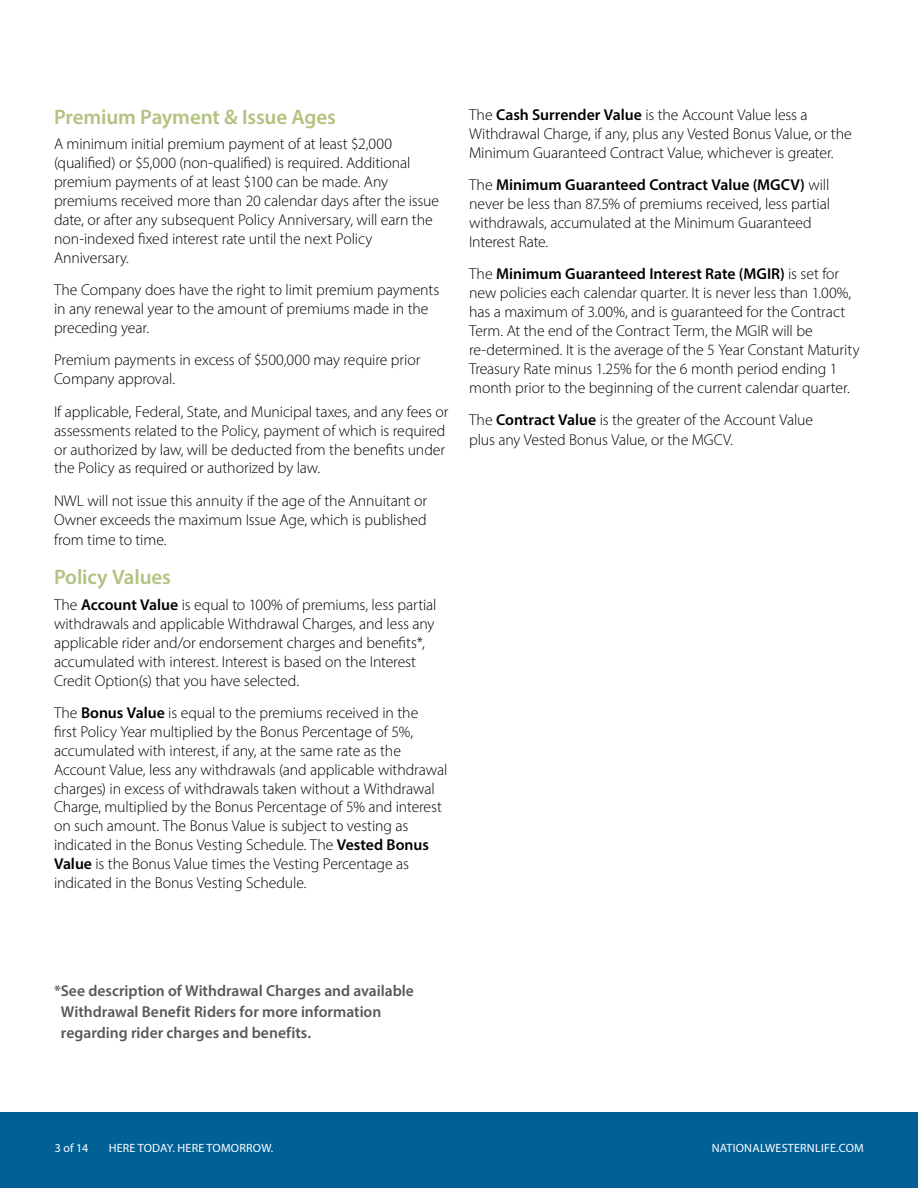
<style>
.page{position:relative;width:918px;height:1188px;background:#fff}
.page>*{position:absolute;margin:0;border:0;box-sizing:border-box;transform-origin:0 0}
.t1{font:600 21px "Myriad Pro";letter-spacing:-.01em;color:#b2c280}
.t2{font:300 15.75px/18.9px "Myriad Pro";letter-spacing:-.01em;color:#000}
.t3{font:600 15.75px/21px "Myriad Pro";color:#57585a}
.t4{font:12px "Myriad Pro";letter-spacing:.02em;color:#fff}
.s1{font-weight:600}
</style>
<div class="page">
<div style="left:0;top:1112px;width:918px;height:76px;background:#016197"></div>
<p class="t1" style="left:54px;top:103px;width:284px">Premium Payment &amp; Issue Ages</p>
<p class="t2" style="left:54px;top:135px;width:387px">A minimum initial premium payment of at least $2,000 (qualified) or $5,000 (non-qualified) is required. Additional premium payments of at least $100 can be made. Any premiums received more than 20 calendar days after the issue date, or after any subsequent Policy Anniversary, will earn the non-indexed fixed interest rate until the next Policy Anniversary.</p>
<p class="t2" style="left:54px;top:280px;width:387px">The Company does have the right to limit premium payments in any renewal year to the amount of premiums made in the preceding year.</p>
<p class="t2" style="left:54px;top:351px;width:368px">Premium payments in excess of $500,000 may require prior<br>Company approval.</p>
<p class="t2" style="left:54px;top:402px;width:396px">If applicable, Federal, State, and Municipal taxes, and any fees or assessments related to the Policy, payment of which is required or authorized by law, will be deducted from the benefits under the Policy as required or authorized by law.</p>
<p class="t2" style="left:54px;top:491px;width:375px;line-height:19.4px;text-align:justify">NWL will not issue this annuity if the age of the Annuitant or Owner exceeds the maximum Issue Age, which is published from time to time.</p>
<p class="t1" style="left:54px;top:564px;width:119px">Policy Values</p>
<p class="t2" style="left:54px;top:595px;width:384px">The <span class="s1">Account Value</span> is equal to 100% of premiums, less partial withdrawals and applicable Withdrawal Charges, and less any applicable rider and/or endorsement charges and benefits*, accumulated with interest. Interest is based on the Interest Credit Option(s) that you have selected.</p>
<p class="t2" style="left:54px;top:703px;width:395px">The <span class="s1">Bonus Value</span> is equal to the premiums received in the<br>first Policy Year multiplied by the Bonus Percentage of 5%, accumulated with interest, if any, at the same rate as the Account Value, less any withdrawals (and applicable withdrawal charges) in excess of withdrawals taken without a Withdrawal Charge, multiplied by the Bonus Percentage of 5% and interest on such amount. The Bonus Value is subject to vesting as indicated in the Bonus Vesting Schedule. The <span class="s1">Vested Bonus Value</span> is the Bonus Value times the Vesting Percentage as indicated in the Bonus Vesting Schedule.</p>
<p class="t2" style="left:469px;top:105px;width:384px">The <span class="s1">Cash Surrender Value</span> is the Account Value less a<br>Withdrawal Charge, if any, plus any Vested Bonus Value, or the<br>Minimum Guaranteed Contract Value, whichever is greater.</p>
<p class="t2" style="left:469px;top:175px;width:362px">The <span class="s1">Minimum Guaranteed Contract Value (MGCV)</span> will never be less than 87.5% of premiums received, less partial withdrawals, accumulated at the Minimum Guaranteed Interest Rate.</p>
<p class="t2" style="left:469px;top:264px;width:392px">The <span class="s1">Minimum Guaranteed Interest Rate (MGIR)</span> is set for new policies each calendar quarter. It is never less than 1.00%, has a maximum of 3.00%, and is guaranteed for the Contract Term. At the end of the Contract Term, the MGIR will be re-determined. It is the average of the 5 Year Constant Maturity Treasury Rate minus 1.25% for the 6 month period ending 1 month prior to the beginning of the current calendar quarter.</p>
<p class="t2" style="left:469px;top:410px;width:346px;line-height:19.8px">The <span class="s1">Contract Value</span> is the greater of the Account Value plus any Vested Bonus Value, or the MGCV.</p>
<p class="t3" style="left:61px;top:980px;width:355px;text-indent:-7px">*See description of Withdrawal Charges and available<br>Withdrawal Benefit Riders for more information regarding rider charges and benefits.</p>
<p class="t4" style="left:55px;top:1141px;width:35px">3 of 14</p>
<p class="t4" style="left:109px;top:1141px;width:166px">HERE TODAY. HERE TOMORROW.</p>
<p class="t4" style="left:712px;top:1141px;width:154px">NATIONALWESTERNLIFE.COM</p>
</div>
